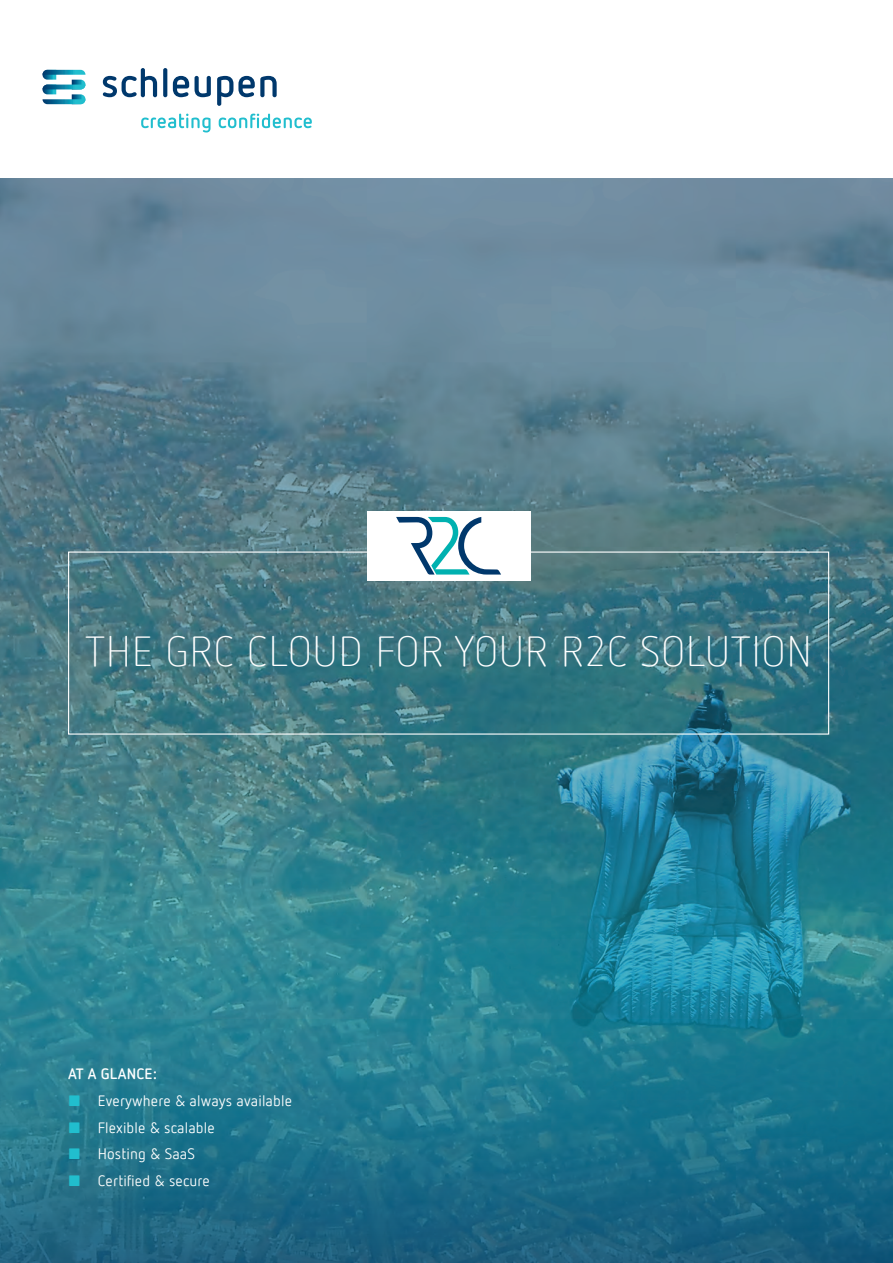
<style>
.page{position:relative;width:893px;height:1263px;background:#fff}
.page>*{position:absolute;margin:0;border:0;box-sizing:border-box;transform-origin:0 0}
.t1{font:300 42px "Netto Offc";letter-spacing:.015em;color:#fff}
.t2{font:15px "Netto Offc";letter-spacing:.01em;color:#fff}
.t3{font:700 15px "Netto Offc";letter-spacing:.01em;color:#fff}
.s1{color:#21bece}
</style>
<div class="page">
<img style="left:0;top:179px;width:893px;height:599px">
<svg style="left:0;top:778px;width:893px;height:485px;background:#257a8e"></svg>
<div style="left:68px;top:551px;width:761px;height:184px;border:1px solid #fff"></div>
<svg style="left:103px;top:68px;width:174px;height:38px"></svg>
<svg style="left:141px;top:114px;width:70px;height:18px"></svg>
<svg style="left:219px;top:114px;width:93px;height:14px"></svg>
<svg style="left:43px;top:70px;width:42px;height:34px"></svg>
<div style="left:367px;top:511px;width:163px;height:69px;background:#fff"></div>
<svg style="left:396px;top:517px;width:105px;height:57px"></svg>
<p class="t1" style="left:85px;top:626px;width:728px">THE GRC CLOUD FOR YOUR R2C SOLUTION</p>
<p class="t3" style="left:68px;top:1064px;width:90px">AT A GLANCE:</p>
<p class="t2" style="left:68px;top:1091px;width:225px"><span class="s1">■</span> Everywhere &amp; always available</p>
<p class="t2" style="left:68px;top:1118px;width:148px"><span class="s1">■</span> Flexible &amp; scalable</p>
<p class="t2" style="left:68px;top:1145px;width:128px"><span class="s1">■</span> Hosting &amp; SaaS</p>
<p class="t2" style="left:68px;top:1171px;width:143px"><span class="s1">■</span> Certified &amp; secure</p>
</div>
